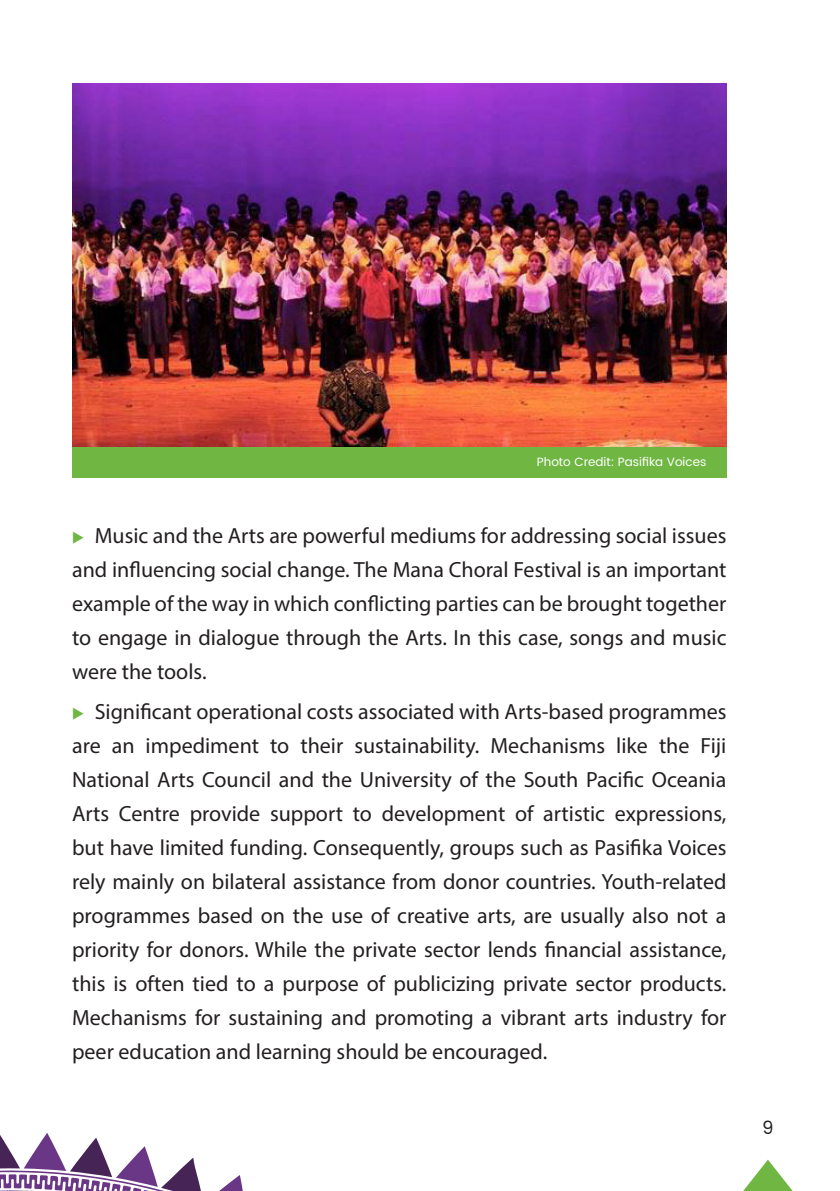
<style>
.page{position:relative;width:840px;height:1191px;background:#fff}
.page>*{position:absolute;margin:0;border:0;box-sizing:border-box;transform-origin:0 0}
.t1{font:22px/34px "Myriad Pro";color:#231f20;text-align:justify}
.t2{font:18px "Poppins";color:#231f20}
.t3{font:12px "Poppins";color:#fff}
</style>
<div class="page">
<svg style="left:743px;top:1159px;width:50px;height:32px"></svg>
<img style="left:72px;top:84px;width:654px;height:363px">
<div style="left:72px;top:447px;width:654px;height:30px;background:#70b643"></div>
<svg style="left:0;top:1133px;width:243px;height:58px"></svg>
<p class="t3" style="left:536px;top:453px;width:171px">Photo Credit: Pasifika Voices</p>
<p class="t1" style="left:72px;top:518px;width:655px;text-indent:23px">Music and the Arts are powerful mediums for addressing social issues and influencing social change. The Mana Choral Festival is an important example of the way in which conflicting parties can be brought together to engage in dialogue through the Arts. In this case, songs and music were the tools.</p>
<p class="t1" style="left:72px;top:694px;width:655px;text-indent:23px">Significant operational costs associated with Arts-based programmes are an impediment to their sustainability. Mechanisms like the Fiji National Arts Council and the University of the South Pacific Oceania Arts Centre provide support to development of artistic expressions, but have limited funding. Consequently, groups such as Pasifika Voices rely mainly on bilateral assistance from donor countries. Youth-related programmes based on the use of creative arts, are usually also not a priority for donors. While the private sector lends financial assistance, this is often tied to a purpose of publicizing private sector products.<br>Mechanisms for sustaining and promoting a vibrant arts industry for peer education and learning should be encouraged.</p>
<p class="t2" style="left:761px;top:1114px;width:13px">9</p>
</div>
